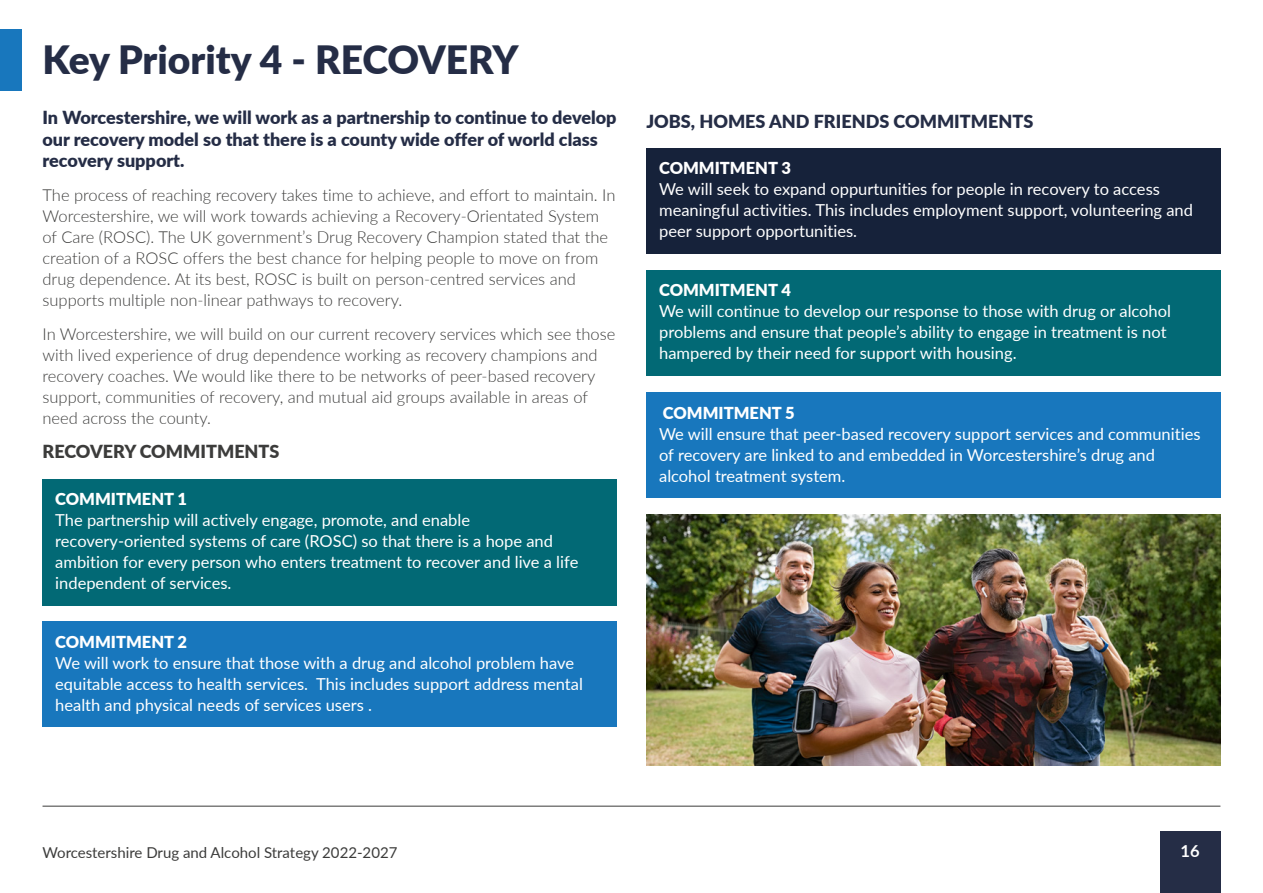
<style>
.page{position:relative;width:1263px;height:893px;background:#fff}
.page>*{position:absolute;margin:0;border:0;box-sizing:border-box;transform-origin:0 0}
.Section_Title__H2{font:900 39px "Lato";color:#252d46}
._4th_Level_Heading{font:900 18px/21.6px "Lato";color:#252d46}
.Paragraph_Text__P{font:900 18px "Lato";color:#3c3c3b}
.Paragraph_Text__P-2{font:300 16.5px/21px "Lato";color:#3c3c3b}
.Highlighted_Text_Tea{font:16.5px/21px "Lato";color:#fff}
.Highlighted_Text_blu{font:16.5px/21px "Lato";color:#fff}
.Highlighted_Text_Ind{font:16.5px/21px "Lato";color:#fff}
.t1{font:700 16.5px "Lato";color:#fff}
.t2{font:15px "Lato";color:#3c3c3b}
.s1{font-weight:900}
</style>
<div class="page">
<div style="left:0;top:30px;width:21px;height:61px;background:#1877bd"></div>
<div style="left:43px;top:479px;width:574px;height:126px;background:#026975"></div>
<div style="left:43px;top:622px;width:574px;height:105px;background:#1877bd"></div>
<div style="left:646px;top:148px;width:574px;height:106px;background:#16223a"></div>
<div style="left:646px;top:270px;width:574px;height:106px;background:#026975"></div>
<div style="left:646px;top:393px;width:574px;height:105px;background:#1877bd"></div>
<img style="left:646px;top:514px;width:574px;height:251px">
<hr style="left:43px;top:806px;width:1177px;height:1px;background:#3c3c3b">
<div style="left:1160px;top:831px;width:60px;height:62px;background:#252d46"></div>
<h2 class="Section_Title__H2" style="left:43px;top:30px;width:477px">Key Priority 4 - RECOVERY</h2>
<p class="_4th_Level_Heading" style="left:43px;top:106px;width:576px">In Worcestershire, we will work as a partnership to continue to develop our recovery model so that there is a county wide offer of world class recovery support.</p>
<p class="Paragraph_Text__P-2" style="left:43px;top:184px;width:574px">The process of reaching recovery takes time to achieve, and effort to maintain. In Worcestershire, we will work towards achieving a Recovery-Orientated System of Care (ROSC). The UK government’s Drug Recovery Champion stated that the creation of a ROSC offers the best chance for helping people to move on from drug dependence. At its best, ROSC is built on person-centred services and supports multiple non-linear pathways to recovery.</p>
<p class="Paragraph_Text__P-2" style="left:43px;top:323px;width:574px">In Worcestershire, we will build on our current recovery services which see those with lived experience of drug dependence working as recovery champions and recovery coaches. We would like there to be networks of peer-based recovery support, communities of recovery, and mutual aid groups available in areas of need across the county.</p>
<p class="Paragraph_Text__P" style="left:43px;top:438px;width:239px">RECOVERY COMMITMENTS</p>
<p class="Highlighted_Text_Tea" style="left:55px;top:487px;width:525px"><span class="s1">COMMITMENT 1<br></span>The partnership will actively engage, promote, and enable recovery-oriented systems of care (ROSC) so that there is a hope and ambition for every person who enters treatment to recover and live a life independent of services.</p>
<p class="Highlighted_Text_blu" style="left:55px;top:631px;width:529px"><span class="s1">COMMITMENT 2<br></span>We will work to ensure that those with a drug and alcohol problem have equitable access to health services. This includes support address mental health and physical needs of services users .</p>
<p class="_4th_Level_Heading" style="left:646px;top:109px;width:388px">JOBS, HOMES AND FRIENDS COMMITMENTS</p>
<p class="Highlighted_Text_Ind" style="left:659px;top:157px;width:535px"><span class="s1">COMMITMENT 3<br></span>We will seek to expand oppurtunities for people in recovery to access meaningful activities. This includes employment support, volunteering and peer support opportunities.</p>
<p class="Highlighted_Text_Tea" style="left:659px;top:279px;width:513px"><span class="s1">COMMITMENT 4<br></span>We will continue to develop our response to those with drug or alcohol problems and ensure that people’s ability to engage in treatment is not hampered by their need for support with housing.</p>
<p class="Highlighted_Text_blu" style="left:659px;top:401px;width:543px"><span class="s1">COMMITMENT 5<br></span>We will ensure that peer-based recovery support services and communities of recovery are linked to and embedded in Worcestershire’s drug and alcohol treatment system.</p>
<p class="t2" style="left:43px;top:842px;width:356px">Worcestershire Drug and Alcohol Strategy 2022-2027</p>
<p class="t1" style="left:1180px;top:839px;width:21px">16</p>
</div>
